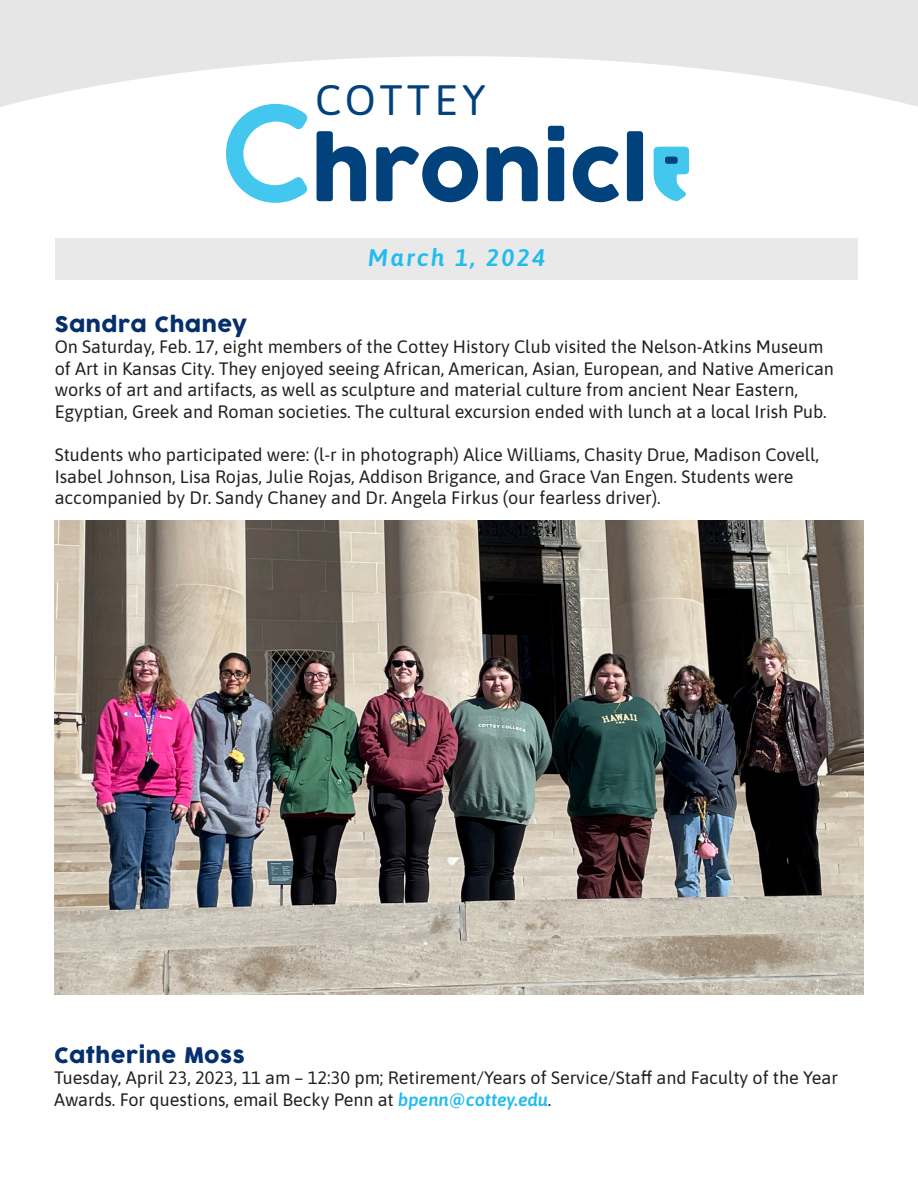
<style>
.page{position:relative;width:918px;height:1188px;background:#fff}
.page>*{position:absolute;margin:0;border:0;box-sizing:border-box;transform-origin:0 0}
.t1{font:42.45px "Asap";letter-spacing:.1em;color:#01427c}
.t2{font:italic 24px "Asap";letter-spacing:.105em;color:#21bcee}
.t3{font:21px "Cocogoose";letter-spacing:.025em;color:#062f6e}
.t4{font:18px/21.6px "Asap";color:#231f20}
.s1{font-style:italic;color:#21bcee}
</style>
<div class="page">
<div style="left:0;top:0;width:918px;height:269px;background:#e6e6e6"></div>
<svg style="left:0;top:56px;width:918px;height:224px;background:#fcfcfc"></svg>
<div style="left:55px;top:238px;width:802px;height:42px;background:#e9e9e9"></div>
<svg style="left:317px;top:131px;width:49px;height:70px;background:#5f88ac"></svg>
<svg style="left:376px;top:146px;width:102px;height:56px;background:#7396b6"></svg>
<svg style="left:487px;top:146px;width:51px;height:55px;background:#527ea5"></svg>
<svg style="left:548px;top:126px;width:16px;height:75px"></svg>
<svg style="left:573px;top:146px;width:46px;height:56px;background:#7196b6"></svg>
<svg style="left:627px;top:131px;width:16px;height:70px"></svg>
<svg style="left:654px;top:147px;width:35px;height:54px;background:#6cd2f1"></svg>
<svg style="left:226px;top:104px;width:81px;height:99px;background:#b0e7f7"></svg>
<div style="left:665px;top:157px;width:13px;height:7px;background:#01427c;border-radius:2px"></div>
<img style="left:54px;top:521px;width:810px;height:473px">
<p class="t1" style="left:315px;top:71px;width:172px">COTTEY</p>
<p class="t2" style="left:368px;top:241px;width:179px">March 1, 2024</p>
<p class="t3" style="left:55px;top:309px;width:194px">Sandra Chaney</p>
<p class="t4" style="left:55px;top:335px;width:781px">On Saturday, Feb. 17, eight members of the Cottey History Club visited the Nelson-Atkins Museum of Art in Kansas City. They enjoyed seeing African, American, Asian, European, and Native American works of art and artifacts, as well as sculpture and material culture from ancient Near Eastern, Egyptian, Greek and Roman societies. The cultural excursion ended with lunch at a local Irish Pub.</p>
<p class="t4" style="left:55px;top:443px;width:766px">Students who participated were: (l-r in photograph) Alice Williams, Chasity Drue, Madison Covell,<br>Isabel Johnson, Lisa Rojas, Julie Rojas, Addison Brigance, and Grace Van Engen. Students were accompanied by Dr. Sandy Chaney and Dr. Angela Firkus (our fearless driver).</p>
<p class="t3" style="left:54px;top:1040px;width:192px">Catherine Moss</p>
<p class="t4" style="left:54px;top:1066px;width:786px">Tuesday, April 23, 2023, 11 am – 12:30 pm; Retirement/Years of Service/Staff and Faculty of the Year<br>Awards. For questions, email Becky Penn at <span class="s1">bpenn@cottey.edu</span>.</p>
</div>
